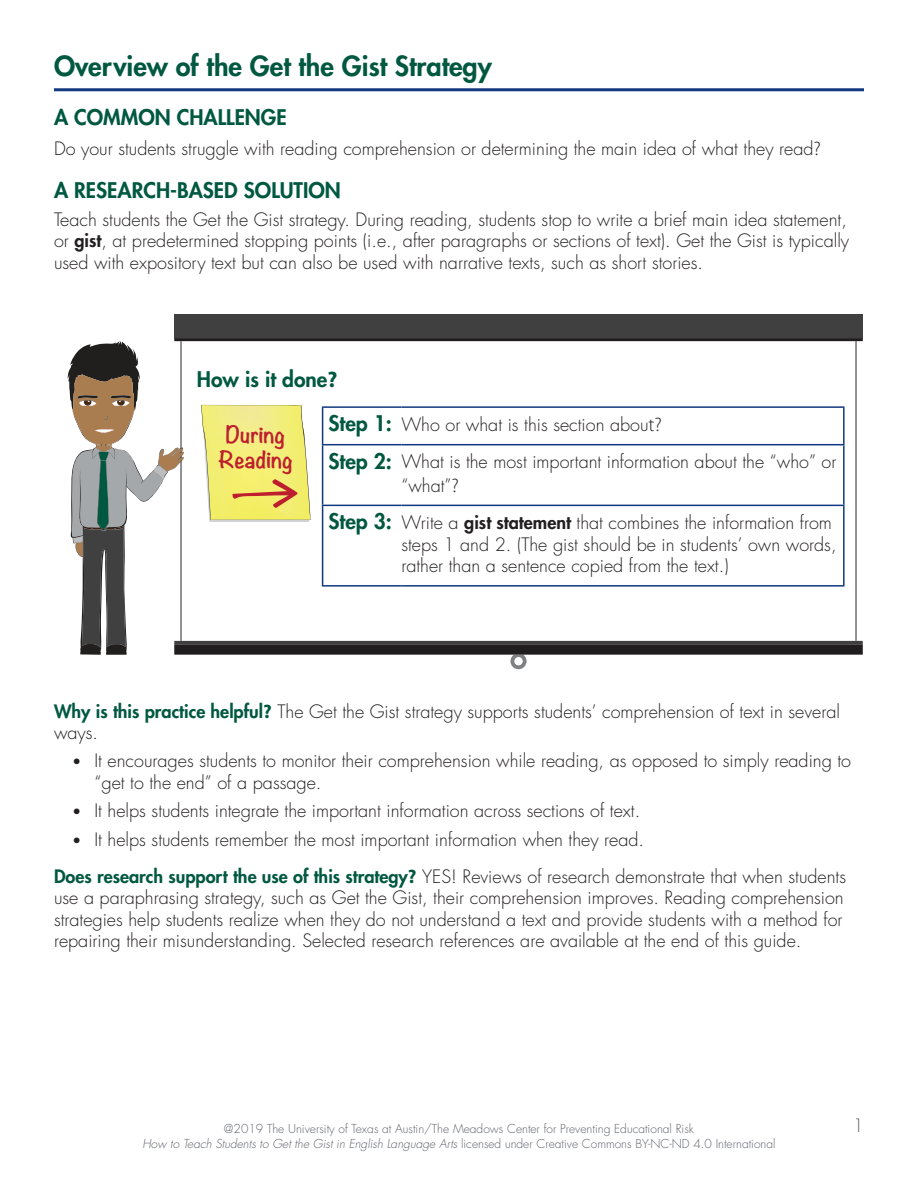
<style>
.page{position:relative;width:918px;height:1188px;background:#fff}
.page>*{position:absolute;margin:0;border:0;box-sizing:border-box;transform-origin:0 0}
.t1{font:300 63px "Noteworthy";color:#be1f2e}
.Section_Headers{font:800 27px "Futura Std";color:#005840}
.Section_Subheaders{font:800 21px "Futura Std";color:#005840}
.t2{font:700 21px/25.2px "Noteworthy";color:#be1f2e;text-align:center}
.Bullet_List_Sent_bef{font:300 18px/21.6px "Futura Std";color:#231f20}
.t3{font:300 18px "Futura Std";color:#5f6369}
.t4{font:300 12px "Futura Std";color:#5f6369}
.s1{font-family:"Myriad Pro";font-size:19.5px}
.s2{font-weight:800}
.s3{font-family:"Myriad Pro";font-weight:700;font-size:22.5px}
.s4{font-weight:800;color:#005840}
.s5{font-family:"Myriad Pro";font-weight:700;font-size:19.5px;color:#005840}
.s6{font-size:15px}
.s7{font-style:italic}
</style>
<div class="page">
<hr style="left:54px;top:88px;width:810px;height:3px;background:#113880">
<div style="left:174px;top:314px;width:689px;height:24px;background:#404041"></div>
<svg style="left:68px;top:338px;width:795px;height:331px"></svg>
<hr style="left:322px;top:408px;width:1px;height:36px;background:#113880">
<hr style="left:843px;top:408px;width:2px;height:36px;background:#113880">
<hr style="left:322px;top:444px;width:79px;height:1px;background:#113880">
<hr style="left:322px;top:445px;width:1px;height:60px;background:#113880">
<hr style="left:401px;top:444px;width:444px;height:1px;background:#113880">
<hr style="left:843px;top:445px;width:2px;height:60px;background:#113880">
<hr style="left:322px;top:505px;width:79px;height:1px;background:#113880">
<hr style="left:322px;top:506px;width:1px;height:79px;background:#113880">
<hr style="left:401px;top:505px;width:444px;height:1px;background:#113880">
<hr style="left:843px;top:506px;width:2px;height:79px;background:#113880">
<hr style="left:322px;top:585px;width:79px;height:2px;background:#113880">
<hr style="left:401px;top:585px;width:444px;height:2px;background:#113880">
<hr style="left:322px;top:406px;width:79px;height:2px;background:#113880">
<hr style="left:401px;top:406px;width:444px;height:2px;background:#113880">
<p class="Section_Headers" style="left:54px;top:49px;width:439px">Overview of the Get the Gist Strategy</p>
<p class="Section_Subheaders" style="left:54px;top:104px;width:234px">A COMMON CHALLENGE</p>
<p class="Bullet_List_Sent_bef" style="left:54px;top:138px;width:768px">Do your students struggle with reading comprehension or determining the main idea of what they read<span class="s1">?</span></p>
<p class="Section_Subheaders" style="left:54px;top:177px;width:288px">A RESEARCH-BASED SOLUTION</p>
<p class="Bullet_List_Sent_bef" style="left:54px;top:209px;width:797px">Teach students the Get the Gist strategy. During reading, students stop to write a brief main idea statement, or <span class="s2">gist</span>, at predetermined stopping points (i.e., after paragraphs or sections of text). Get the Gist is typically used with expository text but can also be used with narrative texts, such as short stories.</p>
<p class="Section_Subheaders" style="left:197px;top:366px;width:142px">How is it done<span class="s3">?</span></p>
<p class="t2" style="left:218px;top:421px;width:76px">During<br>Reading</p>
<p class="Section_Subheaders" style="left:329px;top:410px;width:65px">Step 1:</p>
<p class="Bullet_List_Sent_bef" style="left:401px;top:414px;width:262px">Who or what is this section abou<span class="s1">t?</span></p>
<p class="Section_Subheaders" style="left:329px;top:448px;width:65px">Step 2:</p>
<p class="Bullet_List_Sent_bef" style="left:401px;top:451px;width:437px;line-height:23.4px">What is the most important information about the “who” or “what”<span class="s1">?</span></p>
<p class="Section_Subheaders" style="left:329px;top:508px;width:65px">Step 3:</p>
<p class="Bullet_List_Sent_bef" style="left:401px;top:512px;width:437px">Write a <span class="s2">gist statement</span> that combines the information from steps 1 and 2. (The gist should be in students’ own words, rather than a sentence copied from the text.)</p>
<p class="t1" style="left:231px;top:438px;width:70px">―&gt;</p>
<p class="Bullet_List_Sent_bef" style="left:54px;top:701px;width:788px"><span class="s4">Why is this practice helpful</span><span class="s5">?</span> The Get the Gist strategy supports students’ comprehension of text in several ways.</p>
<p class="Bullet_List_Sent_bef" style="left:94px;top:751px;width:758px;text-indent:-22px"><span class="s6">•</span> It encourages students to monitor their comprehension while reading, as opposed to simply reading to “get to the end” of a passage.</p>
<p class="Bullet_List_Sent_bef" style="left:72px;top:801px;width:570px"><span class="s6">•</span> It helps students integrate the important information across sections of text.</p>
<p class="Bullet_List_Sent_bef" style="left:72px;top:829px;width:574px"><span class="s6">•</span> It helps students remember the most important information when they read.</p>
<p class="Bullet_List_Sent_bef" style="left:54px;top:866px;width:794px"><span class="s4">Does research support the use of this strategy</span><span class="s5">?</span> YES! Reviews of research demonstrate that when students use a paraphrasing strategy, such as Get the Gist, their comprehension improves. Reading comprehension strategies help students realize when they do not understand a text and provide students with a method for repairing their misunderstanding. Selected research references are available at the end of this guide.</p>
<p class="t4" style="left:224px;top:1122px;width:472px">@2019 The University of Texas at Austin/The Meadows Center for Preventing Educational Risk</p>
<p class="t3" style="left:853px;top:1115px;width:13px">1</p>
<p class="t4" style="left:142px;top:1136px;width:635px"><span class="s7">How to Teach Students to Get the Gist in English Language Arts</span> licensed under Creative Commons BY-NC-ND 4.0 International</p>
</div>
